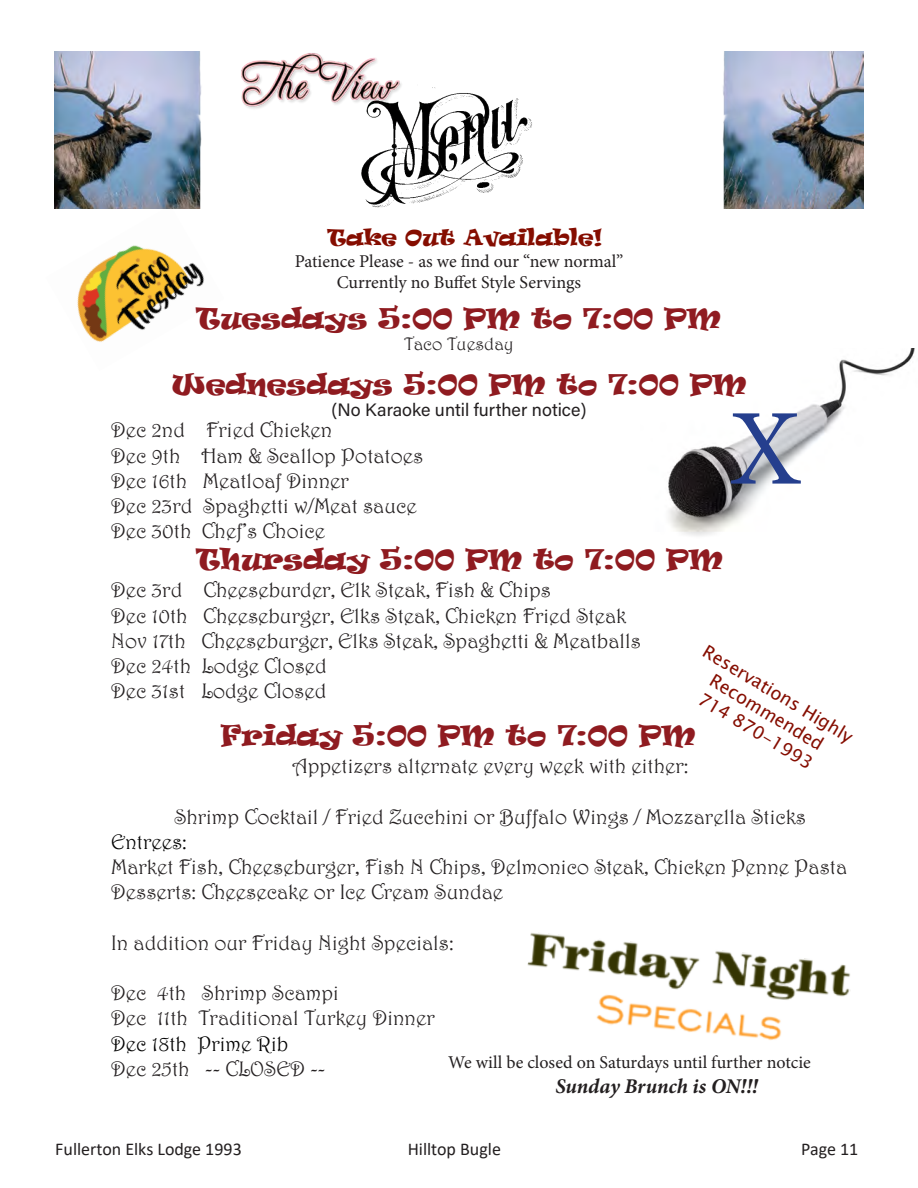
<style>
.page{position:relative;width:918px;height:1188px;background:#fff}
.page>*{position:absolute;margin:0;border:0;box-sizing:border-box;transform-origin:0 0}
.t1{font:108px "Minion Pro";color:#253f8e}
.t2{font:27px "Ravie";color:#8f1b20}
.t3{font:21px/25.2px "Harrington";color:#231f20}
.t4{font:21px "Harrington";color:#000}
.t5{font:italic 700 21px "Minion Pro";letter-spacing:-.005em;color:#231f20}
.t6{font:21px "Ravie";color:#850d00}
.t7{font:18px/21.6px "Minion Pro";color:#231f20;text-align:center}
.t8{font:18px "Calibri";color:#231f20}
.t9{font:18px/21.6px "Lucida Sans Unicode";color:#850d00;text-align:center}
.t10{font:18px "Acumin Variable Concept";color:#231f20}
.t11{font:18px "Harrington";color:#231f20}
</style>
<div class="page">
<img style="left:54px;top:208px;width:151px;height:134px">
<img style="left:668px;top:349px;width:247px;height:187px">
<img style="left:54px;top:52px;width:810px;height:156px">
<img style="left:527px;top:933px;width:324px;height:107px">
<p class="t6" style="left:328px;top:223px;width:276px">Take Out Available!</p>
<p class="t7" style="left:295px;top:250px;width:330px">Patience Please - as we find our “new normal”<br>Currently no Buffet Style Servings</p>
<p class="t2" style="left:197px;top:300px;width:526px">Tuesdays 5:00 PM to 7:00 PM</p>
<p class="t11" style="left:404px;top:333px;width:111px">Taco Tuesday</p>
<p class="t2" style="left:171px;top:366px;width:577px">Wednesdays 5:00 PM to 7:00 PM</p>
<p class="t10" style="left:331px;top:397px;width:257px">(No Karaoke until further notice)</p>
<h1 class="t1" style="left:730px;top:377px;width:72px">X</h1>
<p class="t3" style="left:111px;top:417px;width:313px">Dec 2nd Fried Chicken<br>Dec 9th Ham &amp; Scallop Potatoes<br>Dec 16th Meatloaf Dinner<br>Dec 23rd Spaghetti w/Meat sauce<br>Dec 30th Chef’s Choice</p>
<p class="t3" style="left:111px;top:577px;width:531px">Dec 3rd Cheeseburder, Elk Steak, Fish &amp; Chips<br>Dec 10th Cheeseburger, Elks Steak, Chicken Fried Steak Nov 17th Cheeseburger, Elks Steak, Spaghetti &amp; Meatballs Dec 24th Lodge Closed<br>Dec 31st Lodge Closed</p>
<p class="t2" style="left:221px;top:716px;width:477px">Friday 5:00 PM to 7:00 PM</p>
<p class="t2" style="left:196px;top:541px;width:528px">Thursday 5:00 PM to 7:00 PM</p>
<p class="t9" style="left:710px;top:640px;width:173px;rotate:31deg">Reservations Highly<br>Recommended<br>714 870-1993</p>
<p class="t3" style="left:292px;top:753px;width:398px">Appetizers alternate every week with either:</p>
<p class="t3" style="left:174px;top:804px;width:633px">Shrimp Cocktail / Fried Zucchini or Buffalo Wings / Mozzarella Sticks</p>
<p class="t4" style="left:111px;top:829px;width:77px">Entrees:</p>
<p class="t3" style="left:111px;top:854px;width:737px">Market Fish, Cheeseburger, Fish N Chips, Delmonico Steak, Chicken Penne Pasta<br>Desserts: Cheesecake or Ice Cream Sundae</p>
<p class="t3" style="left:111px;top:930px;width:344px">In addition our Friday Night Specials:</p>
<p class="t3" style="left:111px;top:980px;width:325px">Dec 4th Shrimp Scampi<br>Dec 11th Traditional Turkey Dinner</p>
<p class="t4" style="left:111px;top:1031px;width:179px">Dec 18th Prime Rib</p>
<p class="t3" style="left:111px;top:1056px;width:216px">Dec 25th -- CLOSED --</p>
<p class="t7" style="left:448px;top:1052px;width:364px">We will be closed on Saturdays until further notcie</p>
<p class="t5" style="left:555px;top:1072px;width:204px">Sunday Brunch is ON!!!</p>
<p class="t8" style="left:55px;top:1136px;width:188px">Fullerton Elks Lodge 1993</p>
<p class="t8" style="left:408px;top:1137px;width:95px">Hilltop Bugle</p>
<p class="t8" style="left:801px;top:1137px;width:59px">Page 11</p>
</div>
